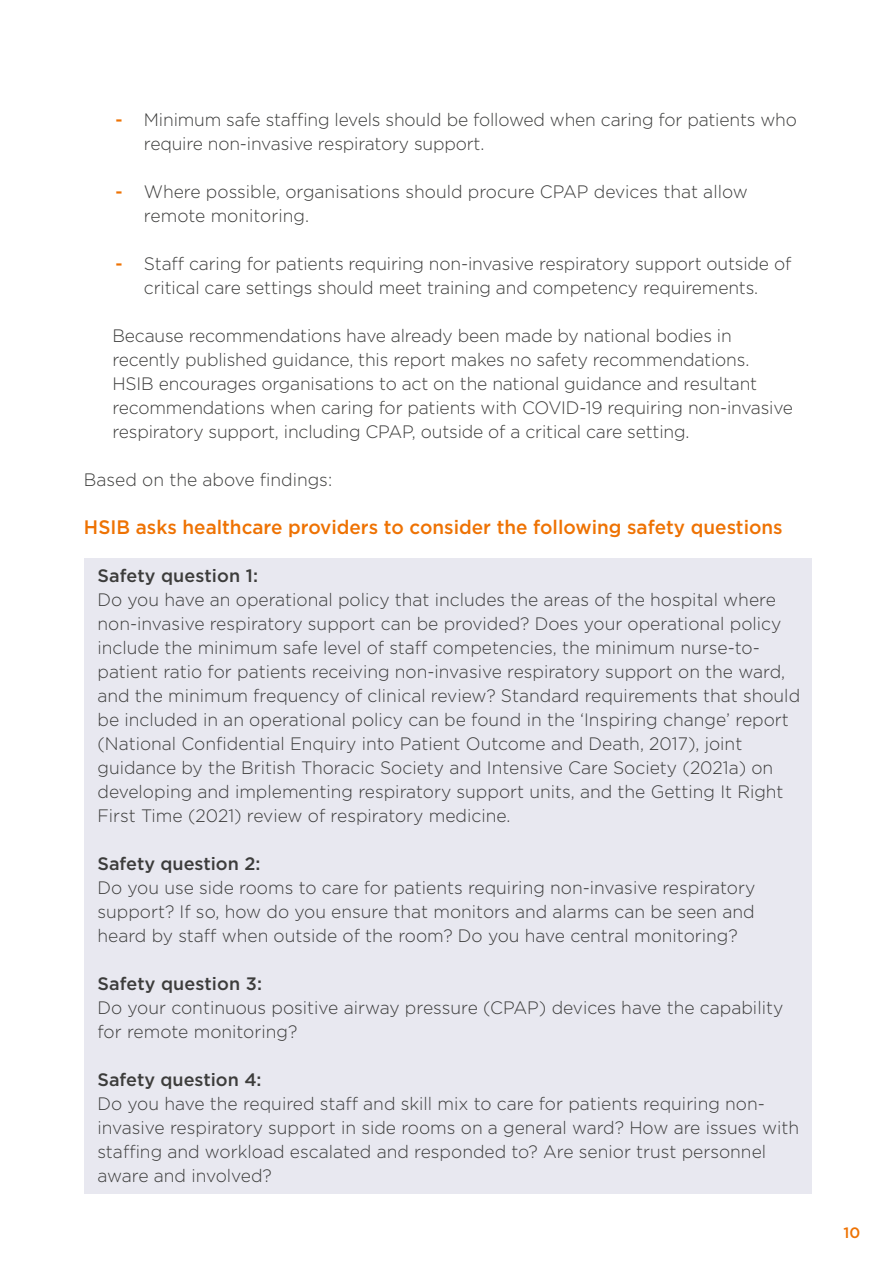
<style>
.page{position:relative;width:893px;height:1263px;background:#fff}
.page>*{position:absolute;margin:0;border:0;box-sizing:border-box;transform-origin:0 0}
.t1{font:500 19.5px "Gotham";color:#ee7203}
.t2{font:300 18px/24px "Gotham";color:#3c3c3b}
.t3{font:500 18px "Gotham";color:#3c3c3b}
.t4{font:500 15px "Gotham";color:#ee7203}
.s1{font-weight:500;color:#ee7203}
</style>
<div class="page">
<div style="left:84px;top:558px;width:727px;height:635px;background:#e8e8f0"></div>
<p class="t2" style="left:144px;top:107px;width:654px;text-indent:-29px"><span class="s1">-</span> Minimum safe staffing levels should be followed when caring for patients who require non-invasive respiratory support.</p>
<p class="t2" style="left:144px;top:179px;width:605px;text-indent:-29px"><span class="s1">-</span> Where possible, organisations should procure CPAP devices that allow remote monitoring.</p>
<p class="t2" style="left:115px;top:251px;width:677px;text-align:center"><span class="s1">-</span> Staff caring for patients requiring non-invasive respiratory support outside of critical care settings should meet training and competency requirements.</p>
<p class="t2" style="left:112px;top:323px;width:682px">Because recommendations have already been made by national bodies in recently published guidance, this report makes no safety recommendations.<br>HSIB encourages organisations to act on the national guidance and resultant recommendations when caring for patients with COVID-19 requiring non-invasive respiratory support, including CPAP, outside of a critical care setting.</p>
<p class="t2" style="left:84px;top:467px;width:250px">Based on the above findings:</p>
<p class="t1" style="left:84px;top:514px;width:700px">HSIB asks healthcare providers to consider the following safety questions</p>
<p class="t3" style="left:97px;top:564px;width:162px">Safety question 1:</p>
<p class="t2" style="left:97px;top:587px;width:704px">Do you have an operational policy that includes the areas of the hospital where non-invasive respiratory support can be provided? Does your operational policy include the minimum safe level of staff competencies, the minimum nurse-to&shy;patient ratio for patients receiving non-invasive respiratory support on the ward, and the minimum frequency of clinical review? Standard requirements that should be included in an operational policy can be found in the ‘Inspiring change’ report (National Confidential Enquiry into Patient Outcome and Death, 2017), joint guidance by the British Thoracic Society and Intensive Care Society (2021a) on developing and implementing respiratory support units, and the Getting It Right First Time (2021) review of respiratory medicine.</p>
<p class="t3" style="left:97px;top:852px;width:164px">Safety question 2:</p>
<p class="t2" style="left:97px;top:875px;width:659px;text-align:justify">Do you use side rooms to care for patients requiring non-invasive respiratory support? If so, how do you ensure that monitors and alarms can be seen and heard by staff when outside of the room? Do you have central monitoring?</p>
<p class="t3" style="left:97px;top:972px;width:166px">Safety question 3:</p>
<p class="t2" style="left:97px;top:995px;width:687px">Do your continuous positive airway pressure (CPAP) devices have the capability for remote monitoring?</p>
<p class="t3" style="left:97px;top:1068px;width:166px">Safety question 4:</p>
<p class="t2" style="left:97px;top:1091px;width:703px">Do you have the required staff and skill mix to care for patients requiring non&shy;invasive respiratory support in side rooms on a general ward? How are issues with staffing and workload escalated and responded to? Are senior trust personnel aware and involved?</p>
<p class="t4" style="left:843px;top:1223px;width:18px">10</p>
</div>
